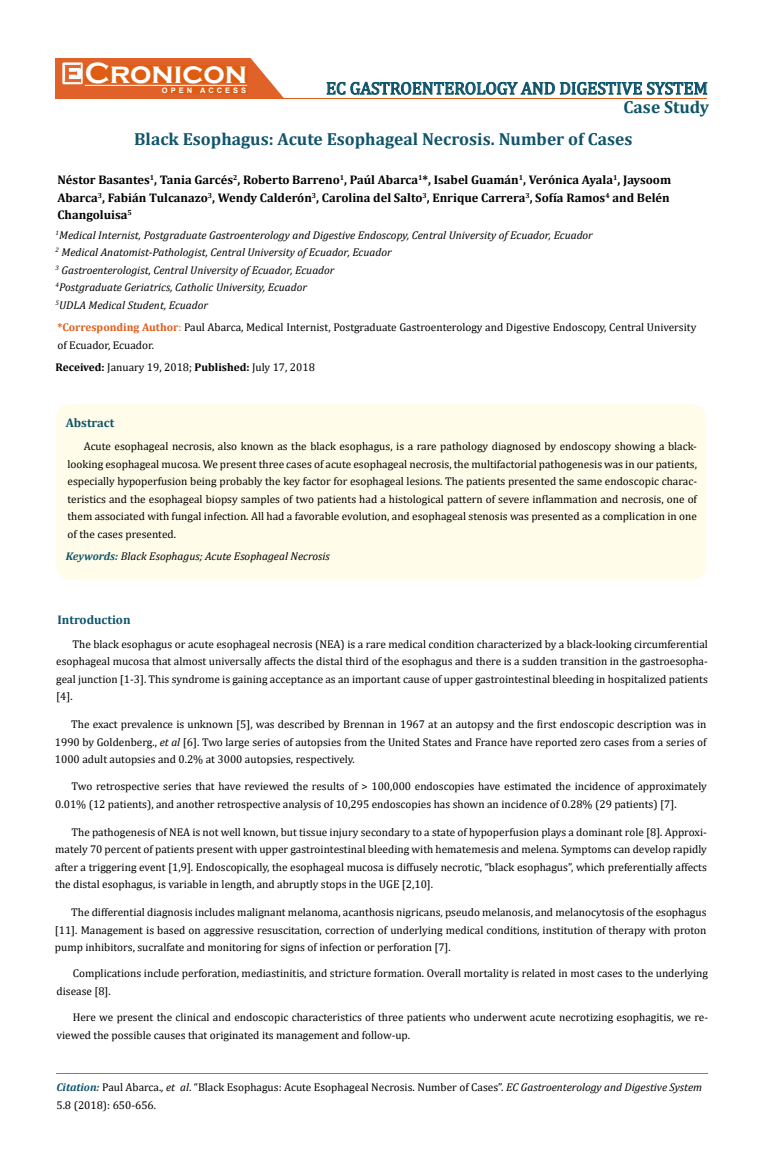
<style>
.page{position:relative;width:764px;height:1172px;background:#fff}
.page>*{position:absolute;margin:0;border:0;box-sizing:border-box;transform-origin:0 0}
.t1{font:700 30px "Copperplate Gothic";color:#fff}
.t2{font:700 17.5px/32.2px "Cambria";color:#0e546a}
.t3{font:17.5px "Cambria";color:#0e546a}
.t4{font:700 12.5px/17.5px "Cambria";color:#000;text-align:justify}
.t5{font:700 12.5px "Cambria";color:#0e546a}
.t6{font:11.25px/17.5px "Cambria";color:#000}
.t7{font:italic 11.25px/17.5px "Cambria";color:#000}
.t8{font:700 7.5px "Arial";letter-spacing:.4em;color:#fff}
.s1{font-weight:700;color:#e05d1a}
.s2{color:#e05d1a}
.s3{font-weight:700}
.s4{font-weight:700;color:#0e546a}
.s5{font-style:italic}
.s6{font-weight:700;font-style:italic;color:#0e546a}
</style>
<div class="page">
<div style="left:56px;top:58px;width:242px;height:41px;background:#e06228"></div>
<img style="left:62px;top:62px;width:21px;height:22px">
<div style="left:85px;top:66px;width:162px;height:17px;background:#df5d11"></div>
<div style="left:162px;top:87px;width:85px;height:6px;background:#df5d11"></div>
<svg style="left:250px;top:58px;width:457px;height:40px"></svg>
<hr style="left:85px;top:85px;width:162px;height:1px;background:#fff">
<hr style="left:232px;top:98px;width:475px;height:1px;background:#e05d1a">
<hr style="left:56px;top:1073px;width:652px;height:1px;background:#e05d1a">
<div style="left:56px;top:404px;width:650px;height:176px;background:#fffde9;border-radius:15px"></div>
<h1 class="t1" style="left:85px;top:56px;width:164px">Cronicon</h1>
<p class="t8" style="left:162px;top:85px;width:86px">OPEN ACCESS</p>
<h2 class="t3" style="left:326px;top:78px;width:383px">EC GASTROENTEROLOGY AND DIGESTIVE SYSTEM</h2>
<h2 class="t2" style="left:134px;top:90px;width:576px;text-indent:489px">Case Study<br>Black Esophagus: Acute Esophageal Necrosis. Number of Cases</h2>
<p class="t4" style="left:57px;top:171px;width:615px">Néstor Basantes<sup>1</sup>, Tania Garcés<sup>2</sup>, Roberto Barreno<sup>1</sup>, Paúl Abarca<sup>1</sup>*, Isabel Guamán<sup>1</sup>, Verónica Ayala<sup>1</sup>, Jaysoom Abarca<sup>3</sup>, Fabián Tulcanazo<sup>3</sup>, Wendy Calderón<sup>3</sup>, Carolina del Salto<sup>3</sup>, Enrique Carrera<sup>3</sup>, Sofía Ramos<sup>4</sup> and Belén Changoluisa<sup>5</sup></p>
<p class="t7" style="left:56px;top:225px;width:539px"><sup>1</sup>Medical Internist, Postgraduate Gastroenterology and Digestive Endoscopy, Central University of Ecuador, Ecuador <sup>2</sup> Medical Anatomist-Pathologist, Central University of Ecuador, Ecuador<br><sup>3</sup> Gastroenterologist, Central University of Ecuador, Ecuador<br><sup>4</sup>Postgraduate Geriatrics, Catholic University, Ecuador<br><sup>5</sup>UDLA Medical Student, Ecuador</p>
<p class="t6" style="left:57px;top:318px;width:640px"><span class="s1">*Corresponding Author</span><span class="s2">:</span> Paul Abarca, Medical Internist, Postgraduate Gastroenterology and Digestive Endoscopy, Central University of Ecuador, Ecuador.</p>
<p class="t6" style="left:56px;top:358px;width:261px"><span class="s3">Received:</span> January 19, 2018; <span class="s3">Published:</span> July 17, 2018</p>
<p class="t5" style="left:66px;top:414px;width:50px">Abstract</p>
<p class="t6" style="left:68px;top:437px;width:631px;text-align:justify;text-indent:16px">Acute esophageal necrosis, also known as the black esophagus, is a rare pathology diagnosed by endoscopy showing a black&shy;looking esophageal mucosa. We present three cases of acute esophageal necrosis, the multifactorial pathogenesis was in our patients, especially hypoperfusion being probably the key factor for esophageal lesions. The patients presented the same endoscopic charac&shy;teristics and the esophageal biopsy samples of two patients had a histological pattern of severe inflammation and necrosis, one of them associated with fungal infection. All had a favorable evolution, and esophageal stenosis was presented as a complication in one of the cases presented.</p>
<p class="t7" style="left:66px;top:546px;width:265px"><span class="s4">Keywords:</span> Black Esophagus; Acute Esophageal Necrosis</p>
<p class="t5" style="left:58px;top:611px;width:75px">Introduction</p>
<p class="t6" style="left:56px;top:635px;width:653px;text-align:justify;text-indent:16px">The black esophagus or acute esophageal necrosis (NEA) is a rare medical condition characterized by a black-looking circumferential esophageal mucosa that almost universally affects the distal third of the esophagus and there is a sudden transition in the gastroesopha&shy;geal junction [1-3]. This syndrome is gaining acceptance as an important cause of upper gastrointestinal bleeding in hospitalized patients [4].</p>
<p class="t6" style="left:55px;top:715px;width:653px;text-align:justify;text-indent:16px">The exact prevalence is unknown [5], was described by Brennan in 1967 at an autopsy and the first endoscopic description was in 1990 by Goldenberg., <span class="s5">et al</span> [6]. Two large series of autopsies from the United States and France have reported zero cases from a series of 1000 adult autopsies and 0.2% at 3000 autopsies, respectively.</p>
<p class="t6" style="left:55px;top:777px;width:653px;text-indent:16px">Two retrospective series that have reviewed the results of &gt; 100,000 endoscopies have estimated the incidence of approximately<br>0.01% (12 patients), and another retrospective analysis of 10,295 endoscopies has shown an incidence of 0.28% (29 patients) [7].</p>
<p class="t6" style="left:55px;top:822px;width:653px;text-align:justify;text-indent:16px">The pathogenesis of NEA is not well known, but tissue injury secondary to a state of hypoperfusion plays a dominant role [8]. Approxi&shy;mately 70 percent of patients present with upper gastrointestinal bleeding with hematemesis and melena. Symptoms can develop rapidly after a triggering event [1,9]. Endoscopically, the esophageal mucosa is diffusely necrotic, “black esophagus”, which preferentially affects the distal esophagus, is variable in length, and abruptly stops in the UGE [2,10].</p>
<p class="t6" style="left:55px;top:903px;width:653px;text-align:justify;text-indent:16px">The differential diagnosis includes malignant melanoma, acanthosis nigricans, pseudo melanosis, and melanocytosis of the esophagus [11]. Management is based on aggressive resuscitation, correction of underlying medical conditions, institution of therapy with proton pump inhibitors, sucralfate and monitoring for signs of infection or perforation [7].</p>
<p class="t6" style="left:56px;top:964px;width:653px;text-indent:16px">Complications include perforation, mediastinitis, and stricture formation. Overall mortality is related in most cases to the underlying disease [8].</p>
<p class="t6" style="left:56px;top:1008px;width:653px;text-indent:16px">Here we present the clinical and endoscopic characteristics of three patients who underwent acute necrotizing esophagitis, we re&shy;viewed the possible causes that originated its management and follow-up.</p>
<p class="t6" style="left:56px;top:1078px;width:647px"><span class="s6">Citation:</span> Paul Abarca.<span class="s5">, et al</span>. “Black Esophagus: Acute Esophageal Necrosis. Number of Cases”. <span class="s5">EC Gastroenterology and Digestive System<br></span>5.8 (2018): 650-656.</p>
</div>
